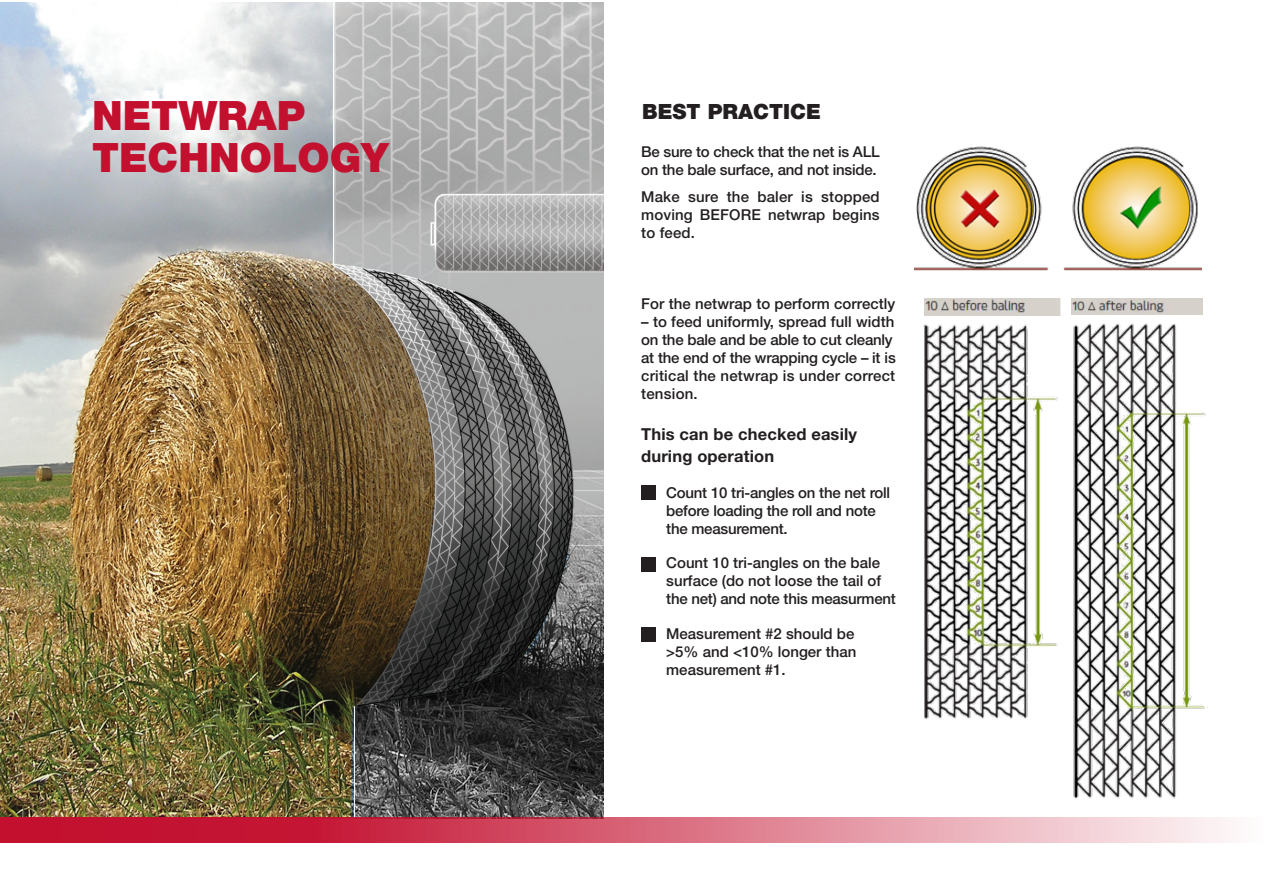
<style>
.page{position:relative;width:1264px;height:894px;background:#fff}
.page>*{position:absolute;margin:0;border:0;box-sizing:border-box;transform-origin:0 0}
.t1{font:900 40.5px "Helvetica Neue LT Pro";color:#c3102f}
.t2{font:900 21px "Helvetica Neue LT Pro";color:#231f20}
.t3{font:700 16.5px/21.6px "Helvetica Neue LT Pro";letter-spacing:.01em;color:#231f20}
.t4{font:500 15px/18px "Helvetica Neue LT Pro";color:#231f20}
</style>
<div class="page">
<div style="left:641px;top:557px;width:15px;height:14px;background:#231f20"></div>
<div style="left:641px;top:626px;width:15px;height:15px;background:#231f20"></div>
<img style="left:0;top:2px;width:603px;height:815px">
<img style="left:914px;top:146px;width:135px;height:125px">
<img style="left:1063px;top:146px;width:138px;height:125px">
<img style="left:1073px;top:323px;width:135px;height:476px">
<img style="left:1071px;top:298px;width:131px;height:17px">
<img style="left:924px;top:298px;width:136px;height:17px">
<img style="left:923px;top:315px;width:138px;height:404px">
<svg style="left:0;top:817px;width:1228px;height:25px;background:#d8677a"></svg>
<div style="left:641px;top:485px;width:15px;height:15px;background:#231f20"></div>
<p class="t1" style="left:92px;top:91px;width:215px">NETWRAP</p>
<p class="t1" style="left:92px;top:133px;width:298px">TECHNOLOGY</p>
<p class="t4" style="left:641px;top:142px;width:240px">Be sure to check that the net is ALL on the bale surface, and not inside.</p>
<p class="t4" style="left:641px;top:187px;width:240px;text-align:justify">Make sure the baler is stopped moving BEFORE netwrap begins to feed.</p>
<p class="t2" style="left:642px;top:98px;width:180px">BEST PRACTICE</p>
<p class="t4" style="left:641px;top:294px;width:256px">For the netwrap to perform correctly</p>
<p class="t4" style="left:641px;top:312px;width:256px">– to feed uniformly, spread full width on the bale and be able to cut cleanly at the end of the wrapping cycle – it is critical the netwrap is under correct tension.</p>
<p class="t3" style="left:641px;top:423px;width:217px">This can be checked easily during operation</p>
<p class="t4" style="left:666px;top:483px;width:225px">Count 10 tri-angles on the net roll before loading the roll and note the measurement.</p>
<p class="t4" style="left:666px;top:553px;width:231px">Count 10 tri-angles on the bale surface (do not loose the tail of the net) and note this measurment</p>
<p class="t4" style="left:666px;top:624px;width:192px">Measurement #2 should be &gt;5% and &lt;10% longer than measurement #1.</p>
</div>
